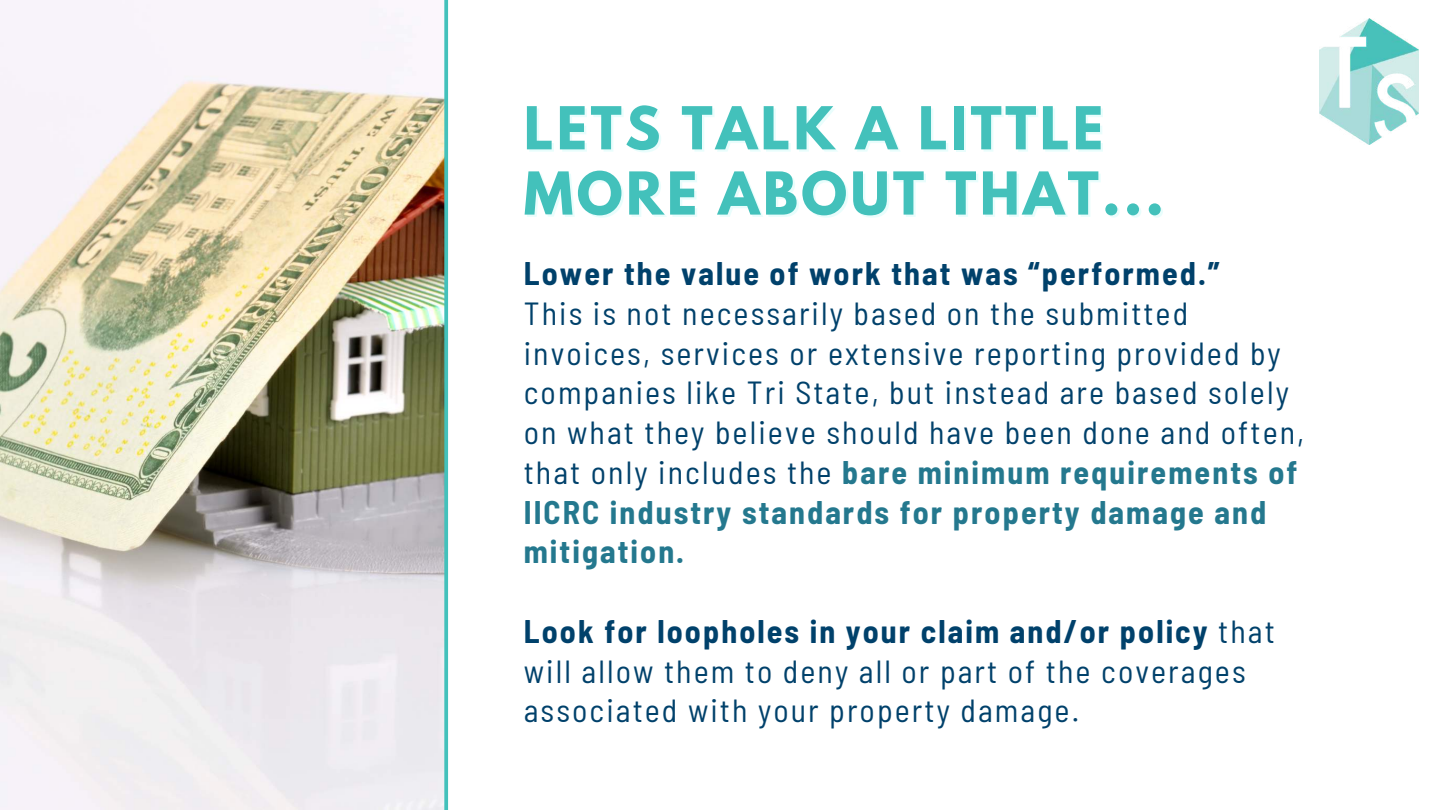
<style>
.page{position:relative;width:1440px;height:810px;background:#fff}
.page>*{position:absolute;margin:0;border:0;box-sizing:border-box;transform-origin:0 0}
.t1{font:700 52.4px/65.2px "League Spartan";letter-spacing:.065em;color:#43c1bb}
.t2{font:semi-condensed 32px/39.8px "Barlow";letter-spacing:.065em;color:#00416b}
.t3{font:700 semi-condensed 32px "Barlow";letter-spacing:.065em;color:#00416b}
.s1{font-weight:700;color:#24788e}
.s2{font-weight:700}
</style>
<div class="page">
<img style="left:0;top:0;width:444px;height:810px">
<img style="left:1320px;top:18px;width:99px;height:126px">
<svg style="left:444px;top:0;width:4px;height:810px;fill:#43c1bb"></svg>
<h1 class="t1" style="left:524px;top:102px;width:642px">LETS TALK A LITTLE<br>MORE ABOUT THAT...</h1>
<p class="t3" style="left:524px;top:253px;width:697px">Lower the value of work that was “performed.”</p>
<p class="t2" style="left:524px;top:292px;width:782px">This is not necessarily based on the submitted invoices, services or extensive reporting provided by companies like Tri State, but instead are based solely on what they believe should have been done and often, that only includes the <span class="s1">bare minimum requirements of IICRC industry standards for property damage and mitigation.</span></p>
<p class="t2" style="left:524px;top:610px;width:753px"><span class="s2">Look for loopholes in your claim and/or policy</span> that will allow them to deny all or part of the coverages associated with your property damage.</p>
</div>
